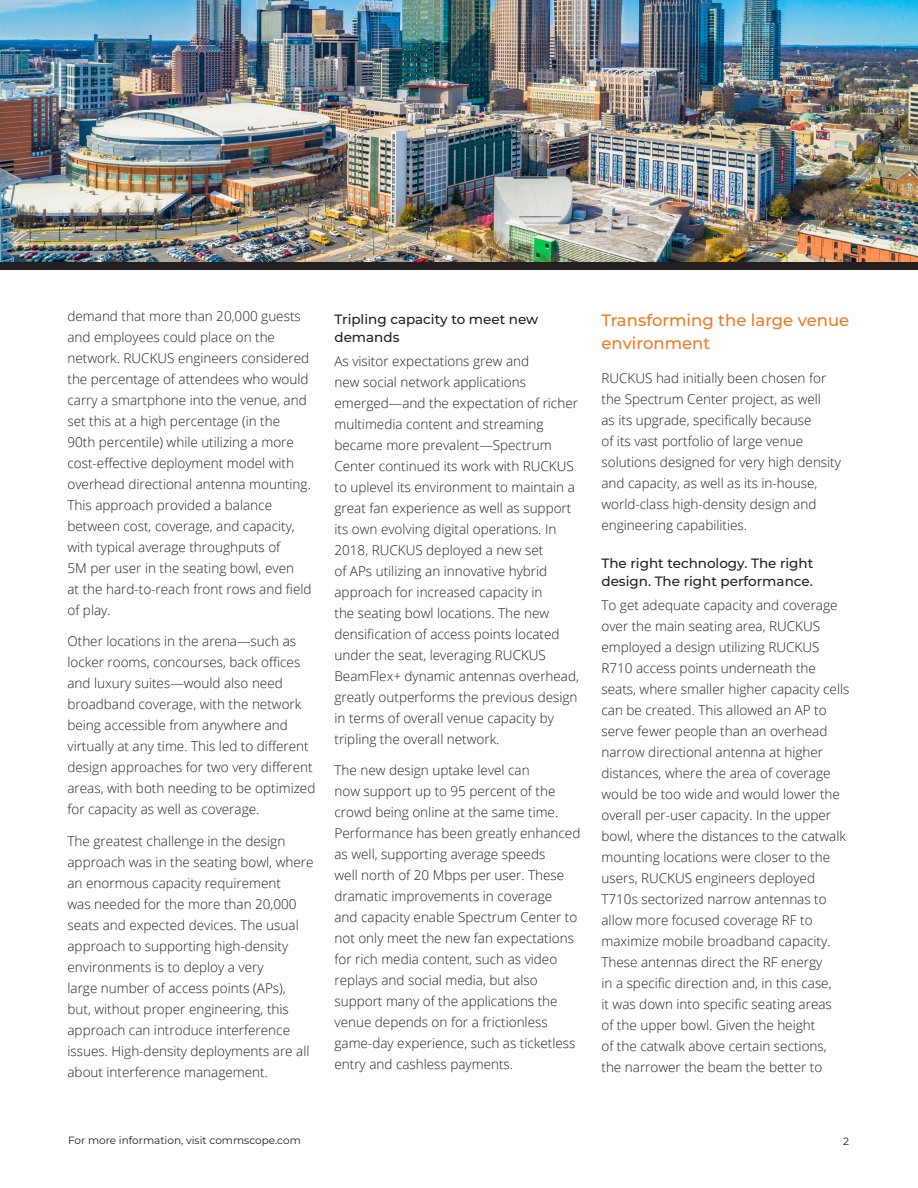
<style>
.page{position:relative;width:918px;height:1188px;background:#fff}
.page>*{position:absolute;margin:0;border:0;box-sizing:border-box;transform-origin:0 0}
.RUCK_section_head-or{font:100 16.5px/22.5px "Montserrat";color:#f47921}
.RUCK_Body_text_9pt{font:300 13.5px/21px "Open Sans";color:#231f20}
.RUCK_Subhead_2_-_9pt{font:100 13.5px/18px "Montserrat";color:#231f20}
.t1{font:100 10.5px "Montserrat";color:#231f20}
</style>
<div class="page">
<img style="left:0;top:0;width:918px;height:262px">
<div style="left:0;top:262px;width:918px;height:8px;background:#231f20"></div>
<p class="RUCK_Body_text_9pt" style="left:68px;top:305px;width:246px">demand that more than 20,000 guests and employees could place on the network. RUCKUS engineers considered the percentage of attendees who would carry a smartphone into the venue, and set this at a high percentage (in the<br>90th percentile) while utilizing a more cost-effective deployment model with overhead directional antenna mounting.<br>This approach provided a balance between cost, coverage, and capacity, with typical average throughputs of<br>5M per user in the seating bowl, even<br>at the hard-to-reach front rows and field of play.</p>
<p class="RUCK_Body_text_9pt" style="left:68px;top:631px;width:249px">Other locations in the arena—such as locker rooms, concourses, back offices and luxury suites—would also need broadband coverage, with the network being accessible from anywhere and virtually at any time. This led to different design approaches for two very different areas, with both needing to be optimized for capacity as well as coverage.</p>
<p class="RUCK_Body_text_9pt" style="left:68px;top:830px;width:248px">The greatest challenge in the design approach was in the seating bowl, where an enormous capacity requirement<br>was needed for the more than 20,000 seats and expected devices. The usual approach to supporting high-density environments is to deploy a very<br>large number of access points (APs),<br>but, without proper engineering, this approach can introduce interference issues. High-density deployments are all about interference management.</p>
<p class="RUCK_Subhead_2_-_9pt" style="left:334px;top:309px;width:205px">Tripling capacity to meet new demands</p>
<p class="RUCK_Body_text_9pt" style="left:334px;top:350px;width:246px">As visitor expectations grew and<br>new social network applications emerged—and the expectation of richer multimedia content and streaming became more prevalent—Spectrum Center continued its work with RUCKUS to uplevel its environment to maintain a great fan experience as well as support its own evolving digital operations. In 2018, RUCKUS deployed a new set<br>of APs utilizing an innovative hybrid approach for increased capacity in<br>the seating bowl locations. The new densification of access points located under the seat, leveraging RUCKUS BeamFlex+ dynamic antennas overhead, greatly outperforms the previous design in terms of overall venue capacity by tripling the overall network.</p>
<p class="RUCK_Body_text_9pt" style="left:334px;top:759px;width:247px">The new design uptake level can<br>now support up to 95 percent of the crowd being online at the same time.<br>Performance has been greatly enhanced as well, supporting average speeds<br>well north of 20 Mbps per user. These dramatic improvements in coverage<br>and capacity enable Spectrum Center to not only meet the new fan expectations for rich media content, such as video replays and social media, but also support many of the applications the venue depends on for a frictionless game-day experience, such as ticketless entry and cashless payments.</p>
<p class="RUCK_section_head-or" style="left:602px;top:309px;width:249px">Transforming the large venue environment</p>
<p class="RUCK_Body_text_9pt" style="left:602px;top:368px;width:241px">RUCKUS had initially been chosen for the Spectrum Center project, as well<br>as its upgrade, specifically because<br>of its vast portfolio of large venue solutions designed for very high density and capacity, as well as its in-house, world-class high-density design and engineering capabilities.</p>
<p class="RUCK_Subhead_2_-_9pt" style="left:602px;top:554px;width:213px">The right technology. The right design. The right performance.</p>
<p class="RUCK_Body_text_9pt" style="left:602px;top:594px;width:249px">To get adequate capacity and coverage over the main seating area, RUCKUS employed a design utilizing RUCKUS R710 access points underneath the seats, where smaller higher capacity cells can be created. This allowed an AP to serve fewer people than an overhead narrow directional antenna at higher distances, where the area of coverage would be too wide and would lower the overall per-user capacity. In the upper bowl, where the distances to the catwalk mounting locations were closer to the users, RUCKUS engineers deployed T710s sectorized narrow antennas to allow more focused coverage RF to maximize mobile broadband capacity.<br>These antennas direct the RF energy<br>in a specific direction and, in this case,<br>it was down into specific seating areas<br>of the upper bowl. Given the height<br>of the catwalk above certain sections, the narrower the beam the better to</p>
<p class="t1" style="left:68px;top:1133px;width:234px">For more information, visit commscope.com</p>
<p class="t1" style="left:843px;top:1135px;width:7px">2</p>
</div>
